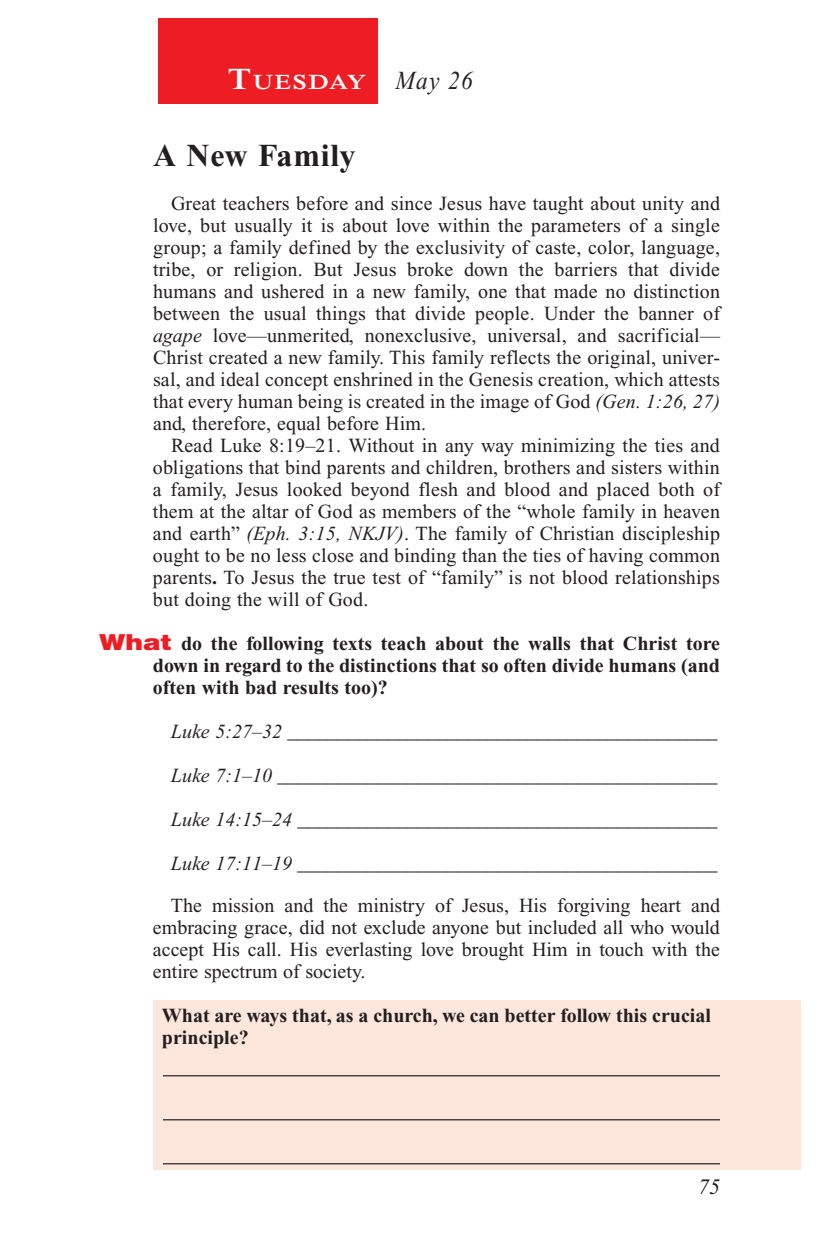
<style>
.page{position:relative;width:819px;height:1260px;background:#fff}
.page>*{position:absolute;margin:0;border:0;box-sizing:border-box;transform-origin:0 0}
.Head{font:700 32px "Times New Roman PS Std";letter-spacing:.025em;color:#231f20}
.Lesson_Dates{font:italic 26px "Times New Roman PS Std";color:#231f20;scale:.9 1}
.t1{font:italic 22px "Times New Roman PS Std";color:#231f20}
.Daily_Header{font:600 21px "Times NRMT Std";letter-spacing:.045em;color:#fff;scale:1.1 1}
.Body{font:20px/22px "Times New Roman PS Std";letter-spacing:.01em;color:#231f20;text-align:justify}
.Question{font:700 20px/22px "Times New Roman PS Std";color:#231f20;text-align:justify}
.x-screened_box-text{font:700 20px/22px "Times New Roman PS Std";color:#231f20}
.s1{font-size:30px}
.s2{font-style:italic}
.s3{font-weight:700}
.s4{font-family:"Helvetica LT Std";font-weight:900;font-size:22px;color:#ee1d23}
</style>
<div class="page">
<div style="left:158px;top:18px;width:220px;height:86px;background:#ee1d23"></div>
<div style="left:153px;top:1000px;width:648px;height:170px;background:#fde7dc"></div>
<hr style="left:163px;top:1075px;width:557px;height:1px;background:#231f20">
<hr style="left:163px;top:1119px;width:557px;height:1px;background:#231f20">
<hr style="left:163px;top:1163px;width:557px;height:1px;background:#231f20">
<p class="Daily_Header" style="left:228px;top:70px;width:127px"><span class="s1">T</span>UESDAY</p>
<p class="Lesson_Dates" style="left:396px;top:66px;width:87px">May 26</p>
<p class="Head" style="left:153px;top:138px;width:204px">A New Family</p>
<p class="Body" style="left:153px;top:193px;width:569px;text-indent:18px">Great teachers before and since Jesus have taught about unity and love, but usually it is about love within the parameters of a single group; a family defined by the exclusivity of caste, color, language, tribe, or religion. But Jesus broke down the barriers that divide humans and ushered in a new family, one that made no distinction between the usual things that divide people. Under the banner of <span class="s2">agape</span> love—unmerited, nonexclusive, universal, and sacrificial— Christ created a new family. This family reflects the original, univer&shy;sal, and ideal concept enshrined in the Genesis creation, which attests that every human being is created in the image of God <span class="s2">(Gen. 1:26, 27) </span>and, therefore, equal before Him.</p>
<p class="Body" style="left:153px;top:435px;width:569px;text-indent:18px">Read Luke 8:19–21. Without in any way minimizing the ties and obligations that bind parents and children, brothers and sisters within a family, Jesus looked beyond flesh and blood and placed both of them at the altar of God as members of the “whole family in heaven and earth” <span class="s2">(Eph. 3:15, NKJV)</span>. The family of Christian discipleship ought to be no less close and binding than the ties of having common parents<span class="s3">.</span> To Jesus the true test of “family” is not blood relationships but doing the will of God.</p>
<p class="Question" style="left:153px;top:633px;width:569px;text-indent:-54px"><span class="s4">What</span> do the following texts teach about the walls that Christ tore down in regard to the distinctions that so often divide humans (and often with bad results too)?</p>
<p class="Body" style="left:171px;top:721px;width:548px"><span class="s2">Luke 5:27–32</span> ___________________________________________</p>
<p class="Body" style="left:171px;top:765px;width:548px"><span class="s2">Luke 7:1–10</span> ____________________________________________</p>
<p class="Body" style="left:171px;top:809px;width:548px"><span class="s2">Luke 14:15–24</span> __________________________________________</p>
<p class="Body" style="left:171px;top:853px;width:548px"><span class="s2">Luke 17:11–19</span> __________________________________________</p>
<p class="Body" style="left:153px;top:895px;width:569px;text-indent:18px">The mission and the ministry of Jesus, His forgiving heart and embracing grace, did not exclude anyone but included all who would accept His call. His everlasting love brought Him in touch with the entire spectrum of society.</p>
<p class="x-screened_box-text" style="left:162px;top:1005px;width:551px">What are ways that, as a church, we can better follow this crucial principle?</p>
<p class="t1" style="left:698px;top:1175px;width:23px">75</p>
</div>
